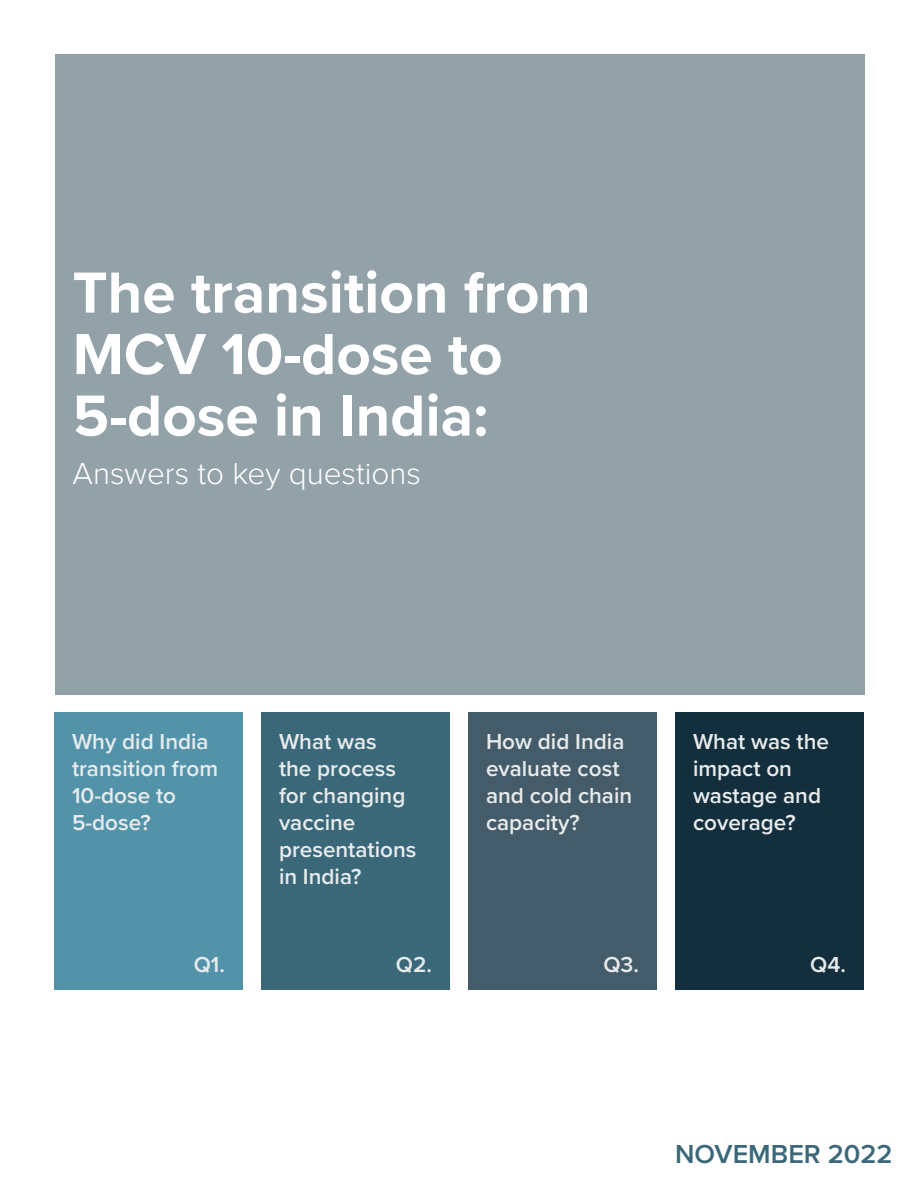
<style>
.page{position:relative;width:918px;height:1188px;background:#fff}
.page>*{position:absolute;margin:0;border:0;box-sizing:border-box;transform-origin:0 0}
.Title_Number__Bold{font:700 60px "Proxima Nova";color:#fff}
.Title__Light{font:300 31.5px "Proxima Nova";color:#fff}
.t1{font:600 27px "Proxima Nova";color:#3a6879}
.Title_Header{font:600 22.5px/27px "Proxima Nova";color:#e8ebec}
</style>
<div class="page">
<div style="left:55px;top:54px;width:810px;height:641px;background:#93a1a9"></div>
<div style="left:54px;top:713px;width:189px;height:277px;background:#5293aa"></div>
<div style="left:261px;top:713px;width:189px;height:277px;background:#3a6879"></div>
<div style="left:468px;top:713px;width:189px;height:277px;background:#445b69"></div>
<div style="left:675px;top:713px;width:189px;height:277px;background:#132e3d"></div>
<p class="Title_Number__Bold" style="left:73px;top:248px;width:520px">The transition from</p>
<p class="Title_Number__Bold" style="left:73px;top:309px;width:432px">MCV 10-dose to</p>
<p class="Title_Number__Bold" style="left:73px;top:371px;width:417px">5-dose in India:</p>
<p class="Title__Light" style="left:73px;top:450px;width:350px">Answers to key questions</p>
<p class="Title_Header" style="left:72px;top:727px;width:148px">Why did India transition from<br>10-dose to<br>5-dose?</p>
<p class="Title_Header" style="left:194px;top:950px;width:33px">Q1.</p>
<p class="Title_Header" style="left:279px;top:727px;width:139px">What was<br>the process for changing vaccine presentations in India?</p>
<p class="Title_Header" style="left:486px;top:727px;width:148px">How did India evaluate cost and cold chain capacity?</p>
<p class="Title_Header" style="left:693px;top:727px;width:138px">What was the impact on wastage and coverage?</p>
<p class="Title_Header" style="left:396px;top:950px;width:38px">Q2.</p>
<p class="Title_Header" style="left:603px;top:950px;width:37px">Q3.</p>
<p class="Title_Header" style="left:810px;top:950px;width:37px">Q4.</p>
<p class="t1" style="left:675px;top:1134px;width:219px">NOVEMBER 2022</p>
</div>
